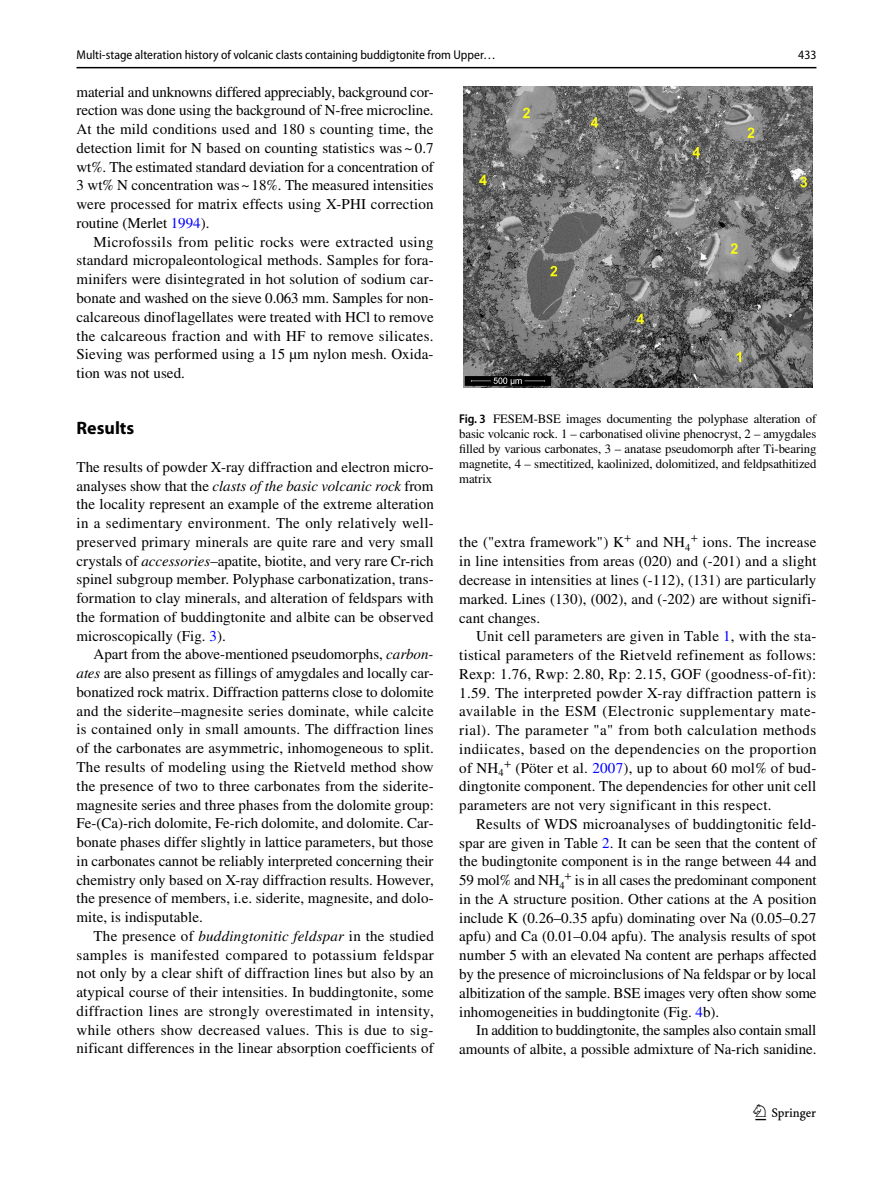
<style>
.page{position:relative;width:893px;height:1187px;background:#fff}
.page>*{position:absolute;margin:0;border:0;box-sizing:border-box;transform-origin:0 0}
.t1{font:22.5px "Springnew Regular 3";color:#000}
.t2{font:700 18px "Myriad Pro";color:#000}
.t3{font:15px/18.8px "STIX";letter-spacing:.005em;color:#000;text-align:justify}
.t4{font:15px/18.8px "STIX";letter-spacing:-.015em;color:#000;text-align:right}
.t5{font:12.75px/15px "STIX";letter-spacing:-.01em;color:#000;text-align:justify}
.t6{font:12.75px "Myriad Pro Semi Cn 3";color:#000}
.t7{font:semi-condensed 12.75px "Myriad Pro";color:#000}
.s1{color:#00f}
.s2{font-style:italic}
.s3{font-family:"Myriad Pro";font-weight:600;font-stretch:semi-condensed}
</style>
<div class="page">
<hr style="left:77px;top:67px;width:739px;height:1px;background:#000">
<div style="left:459px;top:87px;width:357px;height:301px;background:linear-gradient(to bottom,#fff,#fff)"></div>
<img style="left:463px;top:87px;width:349px;height:301px">
<p class="t6" style="left:77px;top:48px;width:421px">Multi‑stage alteration history of volcanic clasts containing buddigtonite from Upper…</p>
<p class="t7" style="left:798px;top:48px;width:20px">433</p>
<p class="t3" style="left:77px;top:83px;width:359px">material and unknowns differed appreciably, background cor&shy;rection was done using the background of N-free microcline.<br>At the mild conditions used and 180 s counting time, the detection limit for N based on counting statistics was ~ 0.7 wt%. The estimated standard deviation for a concentration of 3 wt% N concentration was~18%. The measured intensities were processed for matrix effects using X-PHI correction routine (Merlet <span class="s1">1994</span>).</p>
<p class="t3" style="left:77px;top:233px;width:359px;text-indent:17px">Microfossils from pelitic rocks were extracted using standard micropaleontological methods. Samples for fora&shy;minifers were disintegrated in hot solution of sodium car&shy;bonate and washed on the sieve 0.063 mm. Samples for non&shy;calcareous dinoflagellates were treated with HCl to remove the calcareous fraction and with HF to remove silicates.<br>Sieving was performed using a 15 µm nylon mesh. Oxida&shy;tion was not used.</p>
<p class="t2" style="left:77px;top:416px;width:59px">Results</p>
<p class="t3" style="left:77px;top:458px;width:359px">The results of powder X-ray diffraction and electron micro&shy;analyses show that the <span class="s2">clasts of the basic volcanic rock</span> from the locality represent an example of the extreme alteration in a sedimentary environment. The only relatively well&shy;preserved primary minerals are quite rare and very small crystals of <span class="s2">accessories</span>–apatite, biotite, and very rare Cr-rich spinel subgroup member. Polyphase carbonatization, trans&shy;formation to clay minerals, and alteration of feldspars with the formation of buddingtonite and albite can be observed microscopically (Fig. <span class="s1">3</span>).</p>
<p class="t3" style="left:77px;top:646px;width:359px;text-indent:17px">Apart from the above-mentioned pseudomorphs, <span class="s2">carbon&shy;ates</span> are also present as fillings of amygdales and locally car&shy;bonatized rock matrix. Diffraction patterns close to dolomite and the siderite–magnesite series dominate, while calcite is contained only in small amounts. The diffraction lines of the carbonates are asymmetric, inhomogeneous to split.<br>The results of modeling using the Rietveld method show the presence of two to three carbonates from the siderite&shy;magnesite series and three phases from the dolomite group:<br>Fe-(Ca)-rich dolomite, Fe-rich dolomite, and dolomite. Car&shy;bonate phases differ slightly in lattice parameters, but those in carbonates cannot be reliably interpreted concerning their chemistry only based on X-ray diffraction results. However, the presence of members, i.e. siderite, magnesite, and dolo&shy;mite, is indisputable.</p>
<p class="t3" style="left:77px;top:927px;width:359px;text-indent:17px">The presence of <span class="s2">buddingtonitic feldspar</span> in the studied samples is manifested compared to potassium feldspar not only by a clear shift of diffraction lines but also by an atypical course of their intensities. In buddingtonite, some diffraction lines are strongly overestimated in intensity, while others show decreased values. This is due to sig&shy;nificant differences in the linear absorption coefficients of</p>
<p class="t5" style="left:459px;top:412px;width:359px"><span class="s3">Fig. 3</span> FESEM-BSE images documenting the polyphase alteration of basic volcanic rock. 1 – carbonatised olivine phenocryst, 2 – amygdales filled by various carbonates, 3 – anatase pseudomorph after Ti-bearing magnetite, 4 – smectitized, kaolinized, dolomitized, and feldpsathitized matrix</p>
<p class="t3" style="left:459px;top:534px;width:359px">the ("extra framework") K<sup>+</sup> and NH<sub>4</sub><sup>+</sup> ions. The increase in line intensities from areas (020) and (-201) and a slight decrease in intensities at lines (-112), (131) are particularly marked. Lines (130), (002), and (-202) are without signifi&shy;cant changes.</p>
<p class="t3" style="left:459px;top:628px;width:359px;text-indent:17px">Unit cell parameters are given in Table <span class="s1">1</span>, with the sta&shy;tistical parameters of the Rietveld refinement as follows:<br>Rexp: 1.76, Rwp: 2.80, Rp: 2.15, GOF (goodness-of-fit):<br>1.59. The interpreted powder X-ray diffraction pattern is available in the ESM (Electronic supplementary mate&shy;rial). The parameter "a" from both calculation methods indiicates, based on the dependencies on the proportion of NH<sub>4</sub><sup>+</sup> (Pöter et al. <span class="s1">2007</span>), up to about 60 mol% of bud&shy;dingtonite component. The dependencies for other unit cell parameters are not very significant in this respect.</p>
<p class="t3" style="left:459px;top:815px;width:359px;text-indent:17px">Results of WDS microanalyses of buddingtonitic feld&shy;spar are given in Table <span class="s1">2</span>. It can be seen that the content of the budingtonite component is in the range between 44 and 59 mol% and NH<sub>4</sub><sup>+</sup> is in all cases the predominant component in the A structure position. Other cations at the A position include K (0.26–0.35 apfu) dominating over Na (0.05–0.27 apfu) and Ca (0.01–0.04 apfu). The analysis results of spot number 5 with an elevated Na content are perhaps affected by the presence of microinclusions of Na feldspar or by local albitization of the sample. BSE images very often show some inhomogeneities in buddingtonite (Fig. <span class="s1">4</span>b).</p>
<p class="t4" style="left:459px;top:1021px;width:359px">In addition to buddingtonite, the samples also contain small amounts of albite, a possible admixture of Na-rich sanidine.</p>
<h1 class="t1" style="left:755px;top:1104px;width:62px">1 3</h1>
</div>
